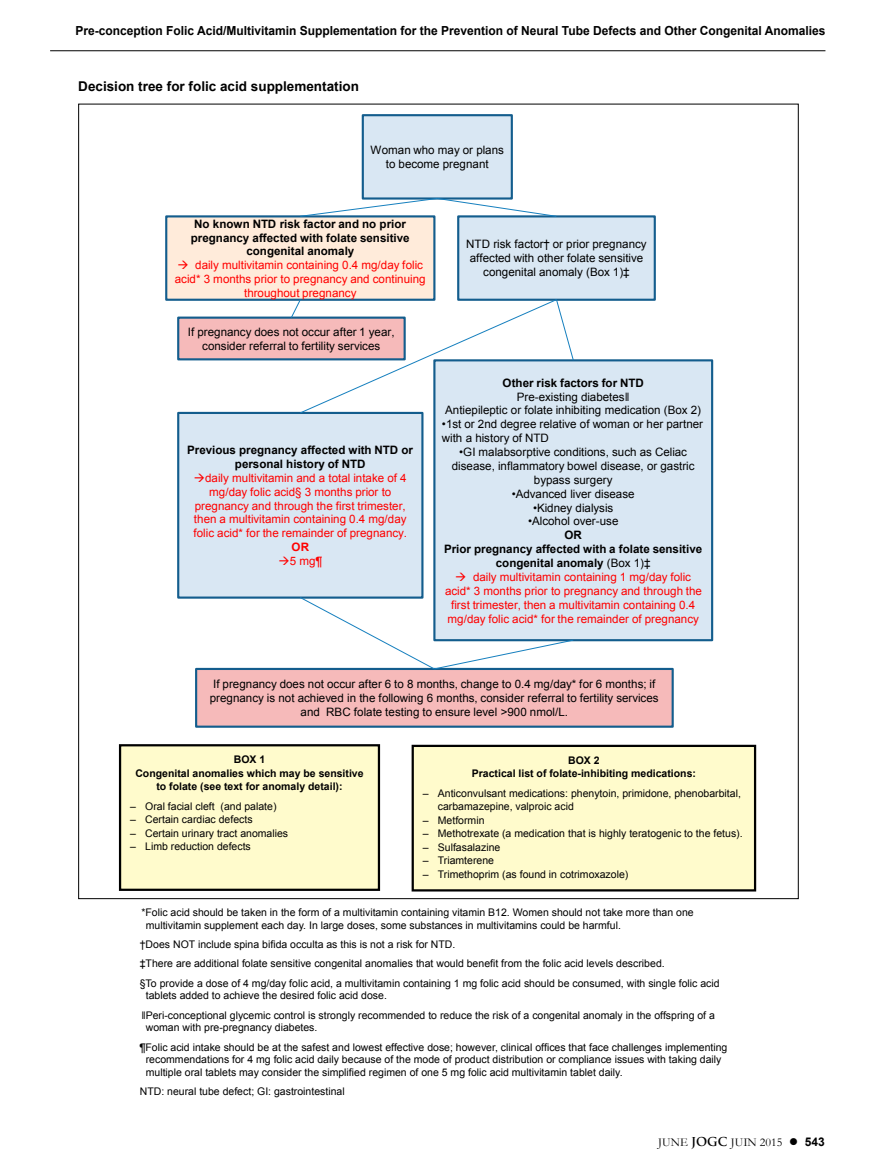
<style>
.page{position:relative;width:878px;height:1175px;background:#fff}
.page>*{position:absolute;margin:0;border:0;box-sizing:border-box;transform-origin:0 0}
.t1{font:700 13.5px "Arial";color:#000}
.t2{font:700 12.45px "Arial";color:#000;scale:.96 1}
.t3{font:12px "Garamond";color:#000}
.t4{font:11.55px/13.8px "Arial";color:#000;text-align:center}
.t5{font:11.55px/13.8px "Arial";color:#f00;text-align:center}
.t6{font:700 11.55px/13.8px "Arial";color:#000;text-align:center}
.t7{font:700 11.55px "Arial";color:#f00}
.t8{font:10.5px/19.4px "Arial";color:#000}
.t9{font:700 10.5px/13.5px "Arial";color:#000;text-align:center}
.s1{font-style:inherit}
.s2{font-weight:700}
.s3{font-weight:400}
.s4{font-family:"Trajan Pro";font-weight:700}
.s5{font-family:"Arial";font-weight:700}
</style>
<div class="page">
<hr style="left:50px;top:50px;width:775px;height:1px;background:#000">
<div style="left:458px;top:216px;width:196px;height:84px;background:#d9e7f3"></div>
<div style="left:457px;top:215px;width:198px;height:86px;border:2px solid #135d8d"></div>
<div style="left:178px;top:413px;width:244px;height:184px;background:#d9e7f3"></div>
<div style="left:177px;top:412px;width:246px;height:186px;border:2px solid #135d8d"></div>
<div style="left:434px;top:360px;width:278px;height:280px;background:#d9e7f3"></div>
<div style="left:433px;top:359px;width:280px;height:282px;border:2px solid #135d8d"></div>
<div style="left:196px;top:669px;width:476px;height:57px;background:#f6baba"></div>
<div style="left:195px;top:668px;width:478px;height:59px;border:2px solid #135d8d"></div>
<svg style="left:299px;top:596px;width:275px;height:74px"></svg>
<div style="left:166px;top:216px;width:268px;height:84px;background:#ffebda"></div>
<div style="left:165px;top:215px;width:270px;height:86px;border:2px solid #135d8d"></div>
<div style="left:363px;top:115px;width:149px;height:83px;background:#d9e7f3"></div>
<div style="left:362px;top:114px;width:151px;height:86px;border:2px solid #135d8d"></div>
<svg style="left:299px;top:198px;width:258px;height:19px"></svg>
<div style="left:178px;top:318px;width:226px;height:41px;background:#f6baba"></div>
<div style="left:177px;top:316px;width:229px;height:44px;border:2px solid #135d8d"></div>
<svg style="left:290px;top:299px;width:284px;height:115px"></svg>
<div style="left:412px;top:746px;width:343px;height:144px;background:#fffbcc"></div>
<div style="left:411px;top:744px;width:345px;height:147px;border:2px solid #000"></div>
<div style="left:120px;top:745px;width:259px;height:144px;background:#fffbcc"></div>
<div style="left:119px;top:744px;width:261px;height:147px;border:2px solid #000"></div>
<p class="t2" style="left:75px;top:23px;width:782px">Pre-conception Folic Acid/Multivitamin Supplementation for the Prevention of Neural Tube Defects and Other Congenital Anomalies</p>
<p class="t1" style="left:78px;top:77px;width:282px">Decision tree for folic acid supplementation</p>
<p class="t4" style="left:370px;top:143px;width:135px">Woman who may or plans to become pregnant</p>
<p class="t6" style="left:191px;top:217px;width:220px">No known NTD risk factor and no prior pregnancy affected with folate sensitive congenital anomaly</p>
<p class="t5" style="left:175px;top:258px;width:252px">→ daily multivitamin containing 0 .4 mg/day folic acid* 3 months prior to pregnancy and continuing throughout pregnancy</p>
<p class="t4" style="left:188px;top:325px;width:208px">If pregnancy does not occur after 1 year, consider referral to fertility services</p>
<p class="t6" style="left:187px;top:443px;width:227px">Previous pregnancy affected with NTD or personal history of NTD</p>
<p class="t5" style="left:193px;top:471px;width:215px">→daily multivitamin and a total intake of 4 mg/day folic acid<span class="s1">§</span> 3 months prior to pregnancy and through the first trimester, then a multivitamin containing 0 .4 mg/day folic acid* for the remainder of pregnancy .</p>
<p class="t7" style="left:291px;top:539px;width:19px">OR</p>
<p class="t5" style="left:278px;top:554px;width:45px">→5 mg¶</p>
<p class="t4" style="left:466px;top:238px;width:182px">NTD risk <span class="s1">factor†</span> or prior pregnancy affected with other folate sensitive congenital anomaly (Box 1)<span class="s1">‡</span></p>
<p class="t4" style="left:445px;top:376px;width:257px"><span class="s2">Other risk factors for NTD<br></span>Pre-<span class="s1">existing diabetes‖<br></span>Antiepileptic or folate inhibiting medication (Box 2)</p>
<p class="t4" style="left:442px;top:417px;width:262px;text-align:left"><span class="s1">•</span>1st or 2nd degree relative of woman or her partner with a history of NTD</p>
<p class="t4" style="left:452px;top:445px;width:244px"><span class="s1">•</span>GI malabsorptive conditions, such as Celiac disease, inflammatory bowel disease, or gastric bypass surgery</p>
<p class="t4" style="left:511px;top:487px;width:124px"><span class="s1">•</span>Advanced liver disease</p>
<p class="t4" style="left:533px;top:500px;width:82px"><span class="s1">•</span>Kidney dialysis</p>
<p class="t6" style="left:444px;top:515px;width:260px"><span class="s3">•</span><span class="s3">Alcohol over-use<br></span>OR<br>Prior pregnancy affected with a folate sensitive congenital anomaly <span class="s3">(Box 1)</span><span class="s3">‡</span></p>
<p class="t5" style="left:445px;top:570px;width:258px">→ daily multivitamin containing 1 mg/day folic acid* 3 months prior to pregnancy and through the first trimester, then a multivitamin containing 0 .4 mg/day folic acid* for the remainder of pregnancy</p>
<p class="t4" style="left:210px;top:677px;width:450px">If pregnancy does not occur after 6 to 8 months, change to 0 .4 mg/day* for 6 months; if pregnancy is not achieved in the following 6 months, consider referral to fertility services and RBC folate testing to ensure level &gt;900 nmol/L .</p>
<p class="t9" style="left:135px;top:753px;width:230px">BOX 1<br>Congenital anomalies which may be sensitive to folate (see text for anomaly detail):</p>
<p class="t8" style="left:130px;top:796px;width:148px">– Oral facial cleft (and palate)</p>
<p class="t8" style="left:130px;top:810px;width:124px">– Certain cardiac defects</p>
<p class="t8" style="left:130px;top:823px;width:159px">– Certain urinary tract anomalies</p>
<p class="t8" style="left:130px;top:837px;width:122px">– Limb reduction defects</p>
<p class="t9" style="left:472px;top:753px;width:226px">BOX 2<br>Practical list of folate-inhibiting medications:</p>
<p class="t8" style="left:438px;top:786px;width:304px;line-height:13.5px;text-indent:-15px">– Anticonvulsant medications: phenytoin, primidone, phenobarbital, carbamazepine, valproic acid</p>
<p class="t8" style="left:423px;top:810px;width:63px">– Metformin</p>
<p class="t8" style="left:423px;top:824px;width:319px">– Methotrexate (a medication that is highly teratogenic to the fetus).</p>
<p class="t8" style="left:423px;top:837px;width:79px">– Sulfasalazine</p>
<p class="t8" style="left:423px;top:851px;width:73px">– Triamterene</p>
<p class="t8" style="left:423px;top:864px;width:207px">– Trimethoprim (as found in cotrimoxazole)</p>
<p class="t8" style="left:146px;top:906px;width:549px;line-height:12.6px;text-indent:-4px">*Folic acid should be taken in the form of a multivitamin containing vitamin B12. Women should not take more than one multivitamin supplement each day. In large doses, some substances in multivitamins could be harmful.</p>
<p class="t8" style="left:140px;top:934px;width:581px">†Does NOT include spina bifida occulta as this is not a risk for NTD.<br>‡There are additional folate sensitive congenital anomalies that would benefit from the folic acid levels described.<br>§To provide a dose of 4 mg/day folic acid, a multivitamin containing 1 mg folic acid should be consumed, with single folic acid</p>
<p class="t8" style="left:141px;top:986px;width:575px;text-indent:4px">tablets added to achieve the desired folic acid dose.<br>‖Peri-conceptional glycemic control is strongly recommended to reduce the risk of a congenital anomaly in the offspring of a</p>
<p class="t8" style="left:140px;top:1018px;width:589px;text-indent:6px">woman with pre-pregnancy diabetes.<br>¶Folic acid intake should be at the safest and lowest effective dose; however, clinical offices that face challenges implementing</p>
<p class="t8" style="left:146px;top:1053px;width:577px;line-height:12.6px">recommendations for 4 mg folic acid daily because of the mode of product distribution or compliance issues with taking daily multiple oral tablets may consider the simplified regimen of one 5 mg folic acid multivitamin tablet daily.</p>
<p class="t8" style="left:140px;top:1081px;width:206px">NTD: neural tube defect; GI: gastrointestinal</p>
<p class="t3" style="left:658px;top:1134px;width:168px">JUNE <span class="s4">JOGC</span> JUIN 2015 ● <span class="s5">543</span></p>
</div>
